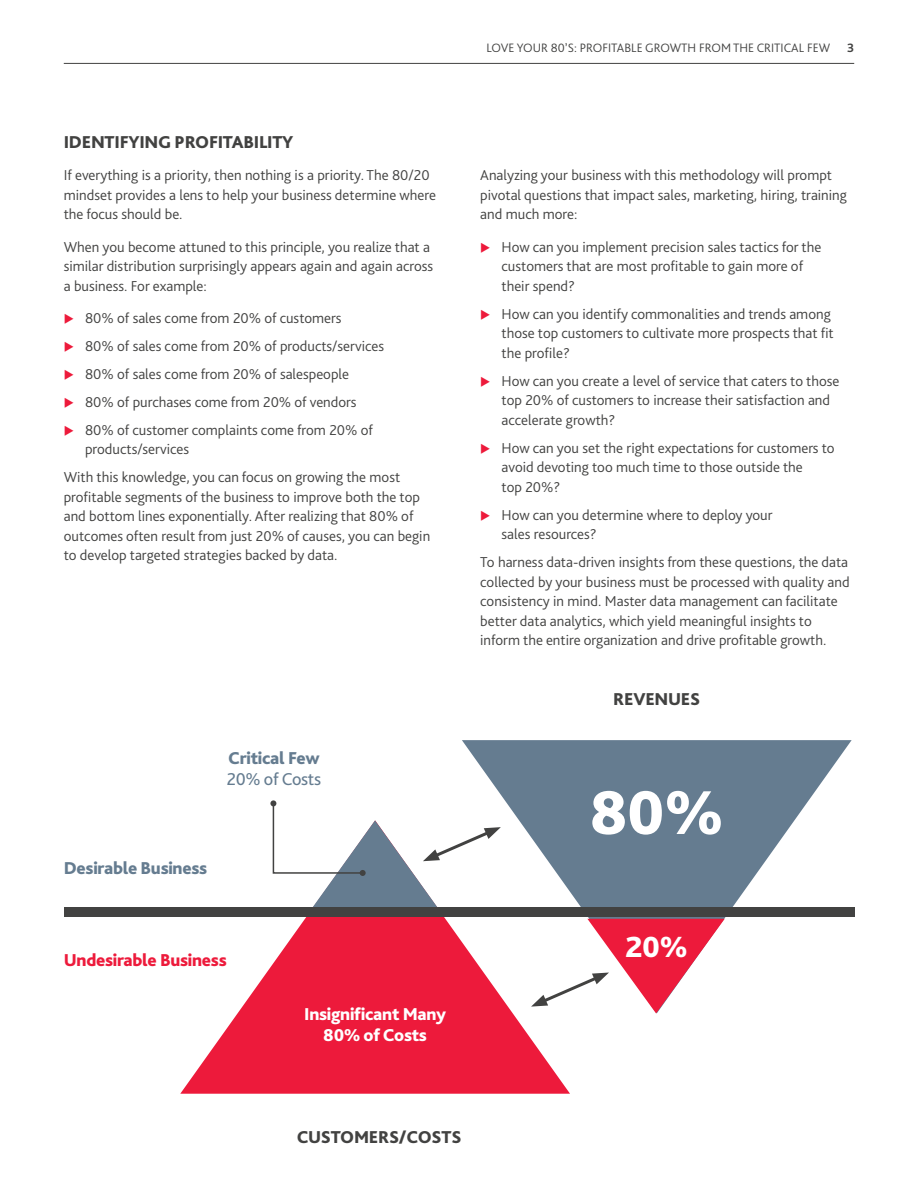
<style>
.page{position:relative;width:918px;height:1188px;background:#fff}
.page>*{position:absolute;margin:0;border:0;box-sizing:border-box;transform-origin:0 0}
.t1{font:800 64.8px "Bliss Pro";color:#fff}
.t2{font:800 30.6px "Bliss Pro";color:#fff}
.t3{font:800 18px "Bliss Pro";letter-spacing:-.015em;color:#424241}
.t4{font:800 18px "Bliss Pro";letter-spacing:-.015em;color:#657c90}
.t5{font:800 18px/21px "Bliss Pro";letter-spacing:-.015em;color:#fff;text-align:center}
.t6{font:800 18px "Bliss Pro";letter-spacing:-.015em;color:#ed1a3b}
.t7{font:18px "Bliss Pro";letter-spacing:-.015em;color:#657c90}
.t8{font:300 15px/19.5px "Bliss Pro";color:#424241}
.t9{font:300 12.75px "Bliss Pro";color:#424241}
.t10{font:700 12.75px "Bliss Pro";color:#424241}
</style>
<div class="page">
<svg style="left:462px;top:740px;width:390px;height:179px;fill:#657c90"></svg>
<svg style="left:180px;top:820px;width:390px;height:274px;fill:#ed1a3b"></svg>
<div style="left:64px;top:908px;width:790px;height:9px;background:#424241"></div>
<svg style="left:270px;top:800px;width:231px;height:108px"></svg>
<svg style="left:531px;top:919px;width:194px;height:94px"></svg>
<hr style="left:64px;top:63px;width:790px;height:1px;background:#424241">
<p class="t3" style="left:64px;top:131px;width:231px">IDENTIFYING PROFITABILITY</p>
<p class="t8" style="left:64px;top:165px;width:374px">If everything is a priority, then nothing is a priority. The 80/20 mindset provides a lens to help your business determine where the focus should be.</p>
<p class="t8" style="left:64px;top:237px;width:371px">When you become attuned to this principle, you realize that a similar distribution surprisingly appears again and again across a business. For example:</p>
<p class="t8" style="left:85px;top:304px;width:301px;line-height:28px">80% of sales come from 20% of customers<br>80% of sales come from 20% of products/services 80% of sales come from 20% of salespeople<br>80% of purchases come from 20% of vendors 80% of customer complaints come from 20% of</p>
<p class="t8" style="left:64px;top:435px;width:338px;line-height:28px;text-indent:21px">products/services<br>With this knowledge, you can focus on growing the most</p>
<p class="t8" style="left:64px;top:487px;width:368px">profitable segments of the business to improve both the top and bottom lines exponentially. After realizing that 80% of outcomes often result from just 20% of causes, you can begin to develop targeted strategies backed by data.</p>
<p class="t4" style="left:228px;top:747px;width:93px">Critical Few</p>
<p class="t7" style="left:227px;top:768px;width:96px">20% of Costs</p>
<p class="t4" style="left:64px;top:857px;width:145px">Desirable Business</p>
<p class="t6" style="left:64px;top:949px;width:165px">Undesirable Business</p>
<p class="t5" style="left:304px;top:1003px;width:143px">Insignificant Many<br>80% of Costs</p>
<p class="t9" style="left:486px;top:40px;width:345px">LOVE YOUR 80’S: PROFITABLE GROWTH FROM THE CRITICAL FEW</p>
<p class="t10" style="left:847px;top:40px;width:9px">3</p>
<p class="t8" style="left:480px;top:165px;width:368px">Analyzing your business with this methodology will prompt pivotal questions that impact sales, marketing, hiring, training and much more:</p>
<p class="t8" style="left:502px;top:237px;width:321px">How can you implement precision sales tactics for the customers that are most profitable to gain more of their spend?</p>
<p class="t8" style="left:502px;top:304px;width:334px">How can you identify commonalities and trends among those top customers to cultivate more prospects that fit the profile?</p>
<p class="t8" style="left:502px;top:371px;width:339px">How can you create a level of service that caters to those top 20% of customers to increase their satisfaction and accelerate growth?</p>
<p class="t8" style="left:502px;top:438px;width:335px">How can you set the right expectations for customers to avoid devoting too much time to those outside the<br>top 20%?</p>
<p class="t8" style="left:502px;top:505px;width:273px">How can you determine where to deploy your sales resources?</p>
<p class="t8" style="left:480px;top:552px;width:371px">To harness data-driven insights from these questions, the data collected by your business must be processed with quality and consistency in mind. Master data management can facilitate better data analytics, which yield meaningful insights to inform the entire organization and drive profitable growth.</p>
<p class="t3" style="left:613px;top:688px;width:88px">REVENUES</p>
<h1 class="t1" style="left:589px;top:772px;width:136px">80%</h1>
<h2 class="t2" style="left:625px;top:928px;width:64px">20%</h2>
<p class="t3" style="left:297px;top:1126px;width:166px">CUSTOMERS/COSTS</p>
</div>
